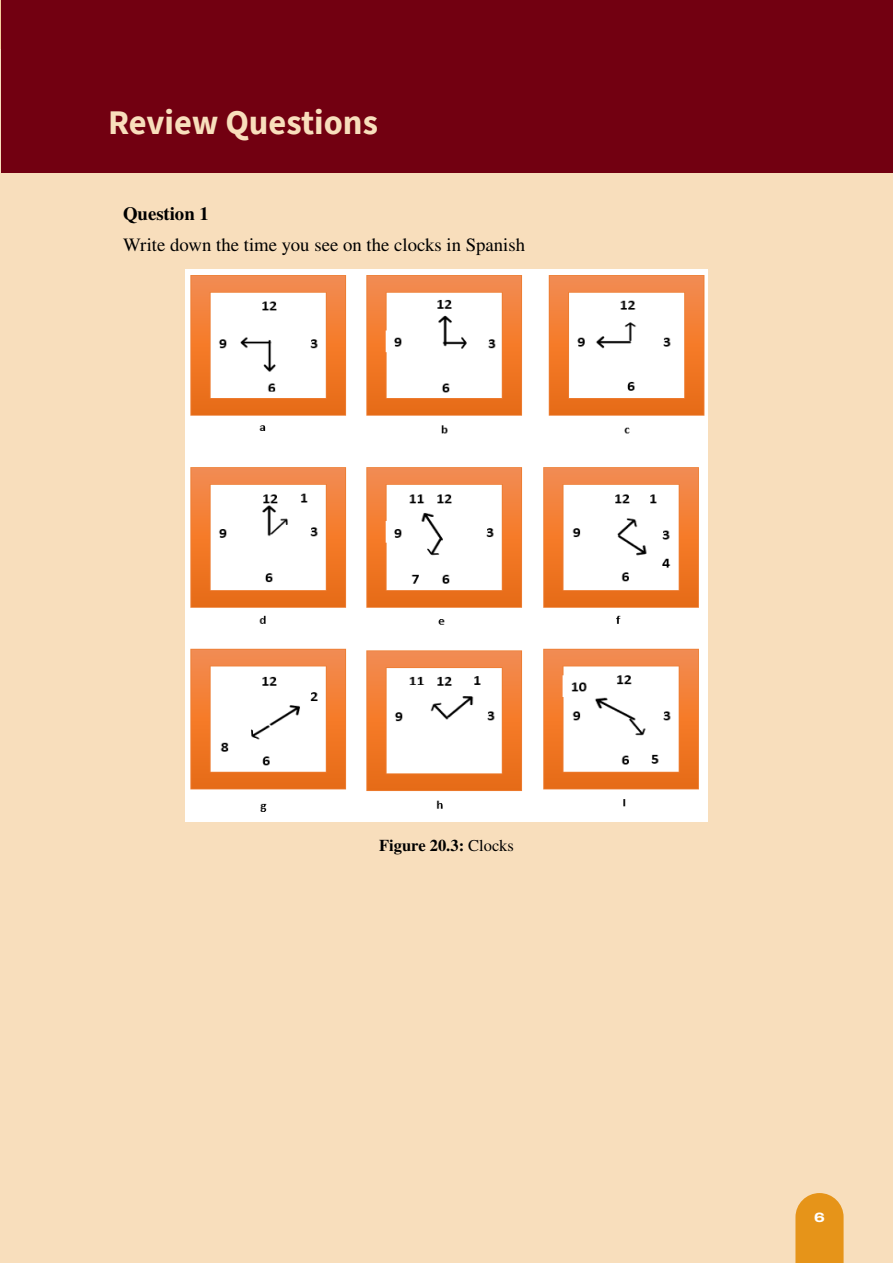
<style>
.page{position:relative;width:893px;height:1263px;background:#f8debc}
.page>*{position:absolute;margin:0;border:0;box-sizing:border-box;transform-origin:0 0}
.t1{font:700 34.5px "Source Sans Pro";color:#f8debc}
.t2{font:18.75px "STIX General";color:#000}
.t3{font:700 18.75px "STIX General";color:#000}
.t4{font:700 16.5px "STIX General";color:#000}
.t5{font:800 13.5px "Archivo Expanded";color:#fff}
.s1{font-weight:400}
</style>
<div class="page">
<svg style="left:795px;top:1193px;width:49px;height:70px;background:#e79a27"></svg>
<div style="left:2px;top:0;width:891px;height:172px;background:#720011"></div>
<img style="left:185px;top:269px;width:523px;height:552px">
<h1 class="t1" style="left:108px;top:99px;width:271px">Review Questions</h1>
<p class="t3" style="left:123px;top:200px;width:87px">Question 1</p>
<p class="t2" style="left:123px;top:232px;width:404px">Write down the time you see on the clocks in Spanish</p>
<p class="t4" style="left:379px;top:833px;width:136px">Figure 20.3: <span class="s1">Clocks</span></p>
<p class="t5" style="left:814px;top:1207px;width:12px">6</p>
</div>
